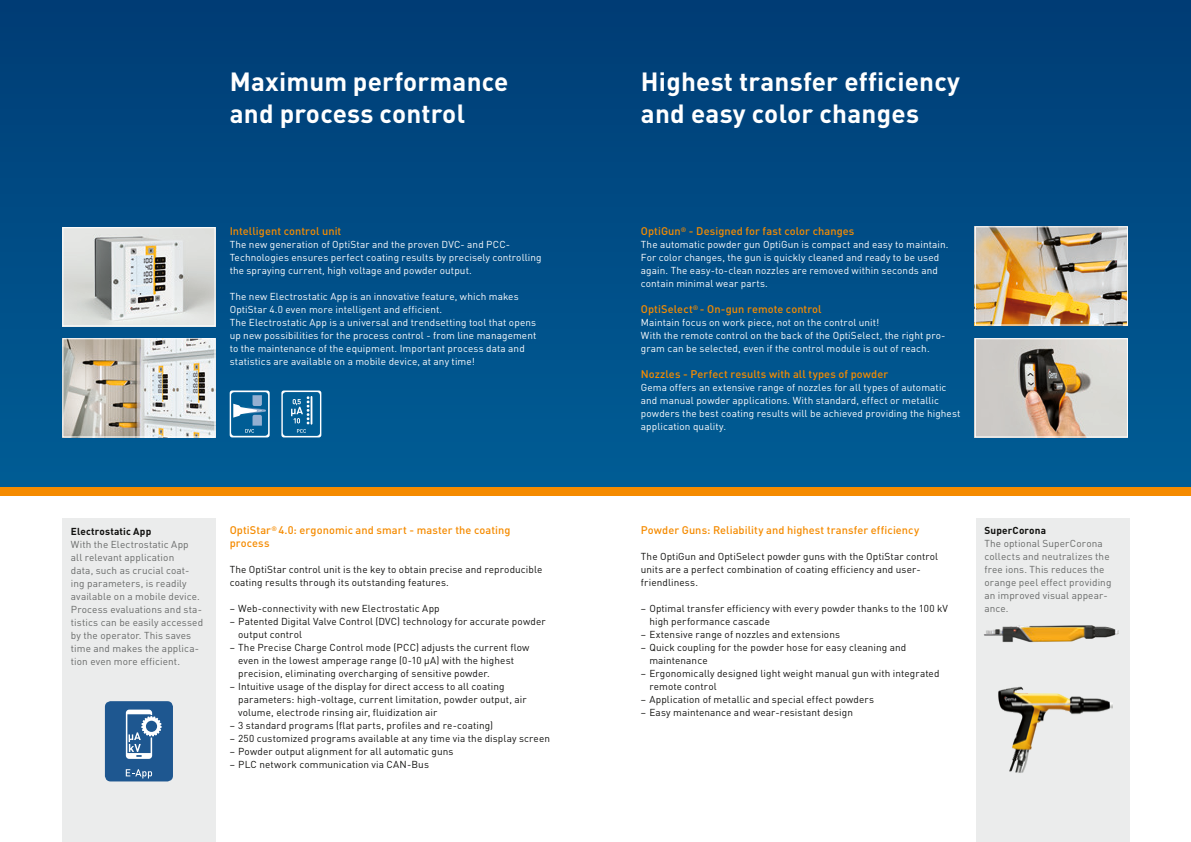
<style>
.page{position:relative;width:1191px;height:842px;background:#fff}
.page>*{position:absolute;margin:0;border:0;box-sizing:border-box;transform-origin:0 0}
.t1{font:700 26px/32px "DIN Pro";letter-spacing:.01em;color:#fff}
.t2{font:500 11px/13px "DIN Pro";letter-spacing:.005em;color:#f58b00}
.t3{font:10px/13px "DIN Pro";letter-spacing:.01em;color:#11110f}
.t4{font:10px/13px "DIN Pro";letter-spacing:.01em;color:#fff}
.t5{font:10px/13px "DIN Pro";letter-spacing:.01em;color:#676968}
.t6{font:700 10px "DIN Pro";letter-spacing:.015em;color:#11110f}
</style>
<div class="page">
<div style="left:0;top:0;width:604px;height:491px;background:linear-gradient(to bottom,#003c75,#015e96)"></div>
<div style="left:587px;top:0;width:604px;height:491px;background:linear-gradient(to bottom,#003c75,#005d96)"></div>
<div style="left:587px;top:487px;width:604px;height:8px;background:#f58b00"></div>
<div style="left:0;top:487px;width:604px;height:8px;background:#f58b00"></div>
<div style="left:976px;top:518px;width:153px;height:324px;background:#ebecec"></div>
<div style="left:62px;top:519px;width:153px;height:323px;background:#ebecec"></div>
<img style="left:64px;top:340px;width:149px;height:95px">
<div style="left:62px;top:338px;width:153px;height:99px;border:1px solid #fff"></div>
<img style="left:984px;top:625px;width:135px;height:18px">
<img style="left:976px;top:340px;width:150px;height:95px">
<div style="left:974px;top:338px;width:154px;height:99px;border:1px solid #fff"></div>
<img style="left:976px;top:228px;width:150px;height:96px">
<div style="left:974px;top:226px;width:154px;height:100px;border:1px solid #fff"></div>
<img style="left:998px;top:686px;width:114px;height:87px">
<div style="left:105px;top:701px;width:68px;height:80px;background:#1e5790;border-radius:6px"></div>
<svg style="left:126px;top:769px;width:26px;height:9px"></svg>
<svg style="left:126px;top:710px;width:36px;height:49px"></svg>
<svg style="left:230px;top:390px;width:40px;height:47px"></svg>
<div style="left:231px;top:392px;width:37px;height:44px;background:#005d95;border-radius:3px"></div>
<svg style="left:233px;top:395px;width:33px;height:38px"></svg>
<svg style="left:281px;top:390px;width:40px;height:47px"></svg>
<div style="left:283px;top:392px;width:37px;height:44px;background:#005d95;border-radius:3px"></div>
<hr style="left:310px;top:397px;width:2px;height:27px;background:#fff">
<svg style="left:291px;top:396px;width:18px;height:37px"></svg>
<img style="left:64px;top:229px;width:149px;height:95px">
<div style="left:62px;top:227px;width:153px;height:99px;border:1px solid #fff"></div>
<h1 class="t1" style="left:230px;top:62px;width:280px">Maximum performance and process control</h1>
<p class="t2" style="left:230px;top:224px;width:113px">Intelligent control unit</p>
<p class="t4" style="left:230px;top:237px;width:313px">The new generation of OptiStar and the proven DVC- and PCC-<br>Technologies ensures perfect coating results by precisely controlling the spraying current, high voltage and powder output.</p>
<p class="t4" style="left:230px;top:289px;width:308px">The new Electrostatic App is an innovative feature, which makes OptiStar 4.0 even more intelligent and efficient.<br>The Electrostatic App is a universal and trendsetting tool that opens up new possibilities for the process control - from line management to the maintenance of the equipment. Important process data and statistics are available on a mobile device, at any time!</p>
<p class="t6" style="left:71px;top:523px;width:82px">Electrostatic App</p>
<p class="t5" style="left:71px;top:537px;width:134px">With the Electrostatic App<br>all relevant application<br>data, such as crucial coat&shy;ing parameters, is readily available on a mobile device.<br>Process evaluations and sta&shy;tistics can be easily accessed by the operator. This saves time and makes the applica&shy;tion even more efficient.</p>
<p class="t2" style="left:230px;top:523px;width:282px">OptiStar<sup>®</sup> 4.0: ergonomic and smart - master the coating process</p>
<p class="t3" style="left:230px;top:562px;width:314px">The OptiStar control unit is the key to obtain precise and reproducible coating results through its outstanding features.</p>
<p class="t3" style="left:230px;top:601px;width:211px">– Web-connectivity with new Electrostatic App</p>
<p class="t3" style="left:238px;top:614px;width:309px;text-indent:-8px">– Patented Digital Valve Control (DVC) technology for accurate powder output control</p>
<p class="t3" style="left:238px;top:640px;width:293px;text-indent:-8px">– The Precise Charge Control mode (PCC) adjusts the current flow even in the lowest amperage range (0-10 μA) with the highest precision, eliminating overcharging of sensitive powder.</p>
<p class="t3" style="left:238px;top:679px;width:290px;text-indent:-8px">– Intuitive usage of the display for direct access to all coating parameters: high-voltage, current limitation, powder output, air volume, electrode rinsing air, fluidization air</p>
<p class="t3" style="left:230px;top:718px;width:265px">– 3 standard programs (flat parts, profiles and re-coating)</p>
<p class="t3" style="left:230px;top:731px;width:322px">– 250 customized programs available at any time via the display screen</p>
<p class="t3" style="left:230px;top:744px;width:225px">– Powder output alignment for all automatic guns</p>
<p class="t3" style="left:230px;top:757px;width:201px">– PLC network communication via CAN-Bus</p>
<h1 class="t1" style="left:641px;top:62px;width:321px">Highest transfer efficiency and easy color changes</h1>
<p class="t2" style="left:641px;top:224px;width:215px">OptiGun<sup>®</sup> - Designed for fast color changes</p>
<p class="t4" style="left:641px;top:237px;width:309px">The automatic powder gun OptiGun is compact and easy to maintain.<br>For color changes, the gun is quickly cleaned and ready to be used again. The easy-to-clean nozzles are removed within seconds and contain minimal wear parts.</p>
<p class="t2" style="left:641px;top:302px;width:182px">OptiSelect<sup>®</sup> - On-gun remote control</p>
<p class="t4" style="left:641px;top:315px;width:306px">Maintain focus on work piece, not on the control unit!<br>With the remote control on the back of the OptiSelect, the right pro&shy;gram can be selected, even if the control module is out of reach.</p>
<p class="t2" style="left:641px;top:367px;width:249px">Nozzles - Perfect results with all types of powder</p>
<p class="t4" style="left:641px;top:380px;width:321px">Gema offers an extensive range of nozzles for all types of automatic and manual powder applications. With standard, effect or metallic powders the best coating results will be achieved providing the highest application quality.</p>
<p class="t2" style="left:641px;top:523px;width:280px">Powder Guns: Reliability and highest transfer efficiency</p>
<p class="t3" style="left:641px;top:549px;width:299px">The OptiGun and OptiSelect powder guns with the OptiStar control units are a perfect combination of coating efficiency and user&shy;friendliness.</p>
<p class="t3" style="left:649px;top:601px;width:300px;text-indent:-8px">– Optimal transfer efficiency with every powder thanks to the 100 kV high performance cascade</p>
<p class="t3" style="left:641px;top:627px;width:201px">– Extensive range of nozzles and extensions</p>
<p class="t3" style="left:649px;top:640px;width:258px;text-indent:-8px">– Quick coupling for the powder hose for easy cleaning and maintenance</p>
<p class="t3" style="left:649px;top:666px;width:292px;text-indent:-8px">– Ergonomically designed light weight manual gun with integrated remote control</p>
<p class="t3" style="left:641px;top:692px;width:235px">– Application of metallic and special effect powders</p>
<p class="t3" style="left:641px;top:705px;width:214px">– Easy maintenance and wear-resistant design</p>
<p class="t6" style="left:984px;top:522px;width:63px">SuperCorona</p>
<p class="t5" style="left:984px;top:536px;width:128px">The optional SuperCorona collects and neutralizes the free ions. This reduces the orange peel effect providing an improved visual appear&shy;ance.</p>
</div>
